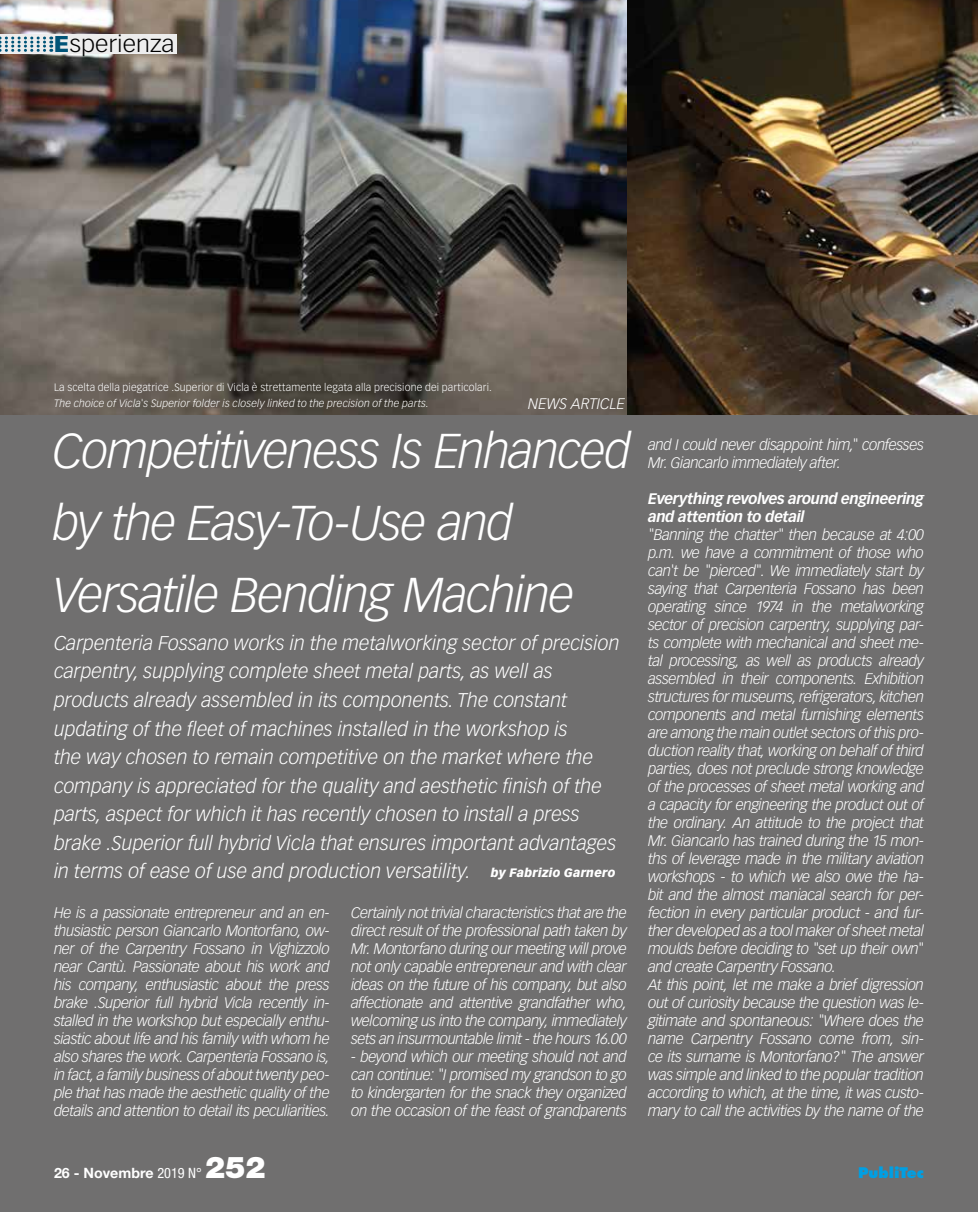
<style>
.page{position:relative;width:978px;height:1212px;background:#706f6f}
.page>*{position:absolute;margin:0;border:0;box-sizing:border-box;transform-origin:0 0}
.t1{font:italic 300 48px/72px "Vectora LH";letter-spacing:-.03em;color:#fff}
.t2{font:300 22.5px "Vectora LH";color:#000;scale:1.11 1}
.t3{font:italic 300 19.5px/28.5px "Vectora LH";color:#fff}
.t4{font:italic 300 15px/18px "Vectora LH";letter-spacing:-.03em;color:#fff;text-align:justify}
.t5{font:italic 700 15px/18px "Vectora LH";letter-spacing:-.03em;color:#fff}
.t6{font:italic 300 15px "Vectora LH";letter-spacing:.005em;color:#fff}
.t7{font:700 14.25px "Helvetica Neue";color:#fff}
.t8{font:800 14.25px "Futura";color:#009fe3}
.t9{font:300 10.5px "Vectora LH";letter-spacing:.015em;color:#fff}
.t10{font:italic 300 10.5px "Vectora LH";letter-spacing:.01em;color:#fff}
.s1{font-weight:900;color:#005478}
.s2{font-weight:900;font-size:12px}
.s3{font-weight:400;font-stretch:condensed}
.s4{font-weight:900;font-size:30px}
</style>
<div class="page">
<img style="left:0;top:0;width:978px;height:414px">
<div style="left:0;top:35px;width:176px;height:19px;background:#ededed"></div>
<svg style="left:51px;top:37px;width:1px;height:15px"></svg>
<svg style="left:0;top:37px;width:45px;height:15px"></svg>
<h2 class="t2" style="left:54px;top:31px;width:110px"><span class="s1">E</span>sperienza</h2>
<p class="t9" style="left:54px;top:381px;width:439px">La scelta della piegatrice .Superior di Vicla è strettamente legata alla precisione dei particolari.</p>
<p class="t10" style="left:54px;top:397px;width:377px">The choice of Vicla's Superior folder is closely linked to the precision of the parts.</p>
<p class="t6" style="left:528px;top:395px;width:98px">NEWS ARTICLE</p>
<h1 class="t1" style="left:53px;top:415px;width:580px">Competitiveness Is Enhanced by the Easy-To-Use and<br>Versatile Bending Machine</h1>
<p class="t3" style="left:54px;top:629px;width:567px">Carpenteria Fossano works in the metalworking sector of precision carpentry, supplying complete sheet metal parts, as well as products already assembled in its components. The constant updating of the fleet of machines installed in the workshop is<br>the way chosen to remain competitive on the market where the company is appreciated for the quality and aesthetic finish of the parts, aspect for which it has recently chosen to install a press brake .Superior full hybrid Vicla that ensures important advantages in terms of ease of use and production versatility. <span class="s2">by Fabrizio Garnero</span></p>
<p class="t4" style="left:54px;top:904px;width:277px">He is a passionate entrepreneur and an en&shy;thusiastic person Giancarlo Montorfano, ow&shy;ner of the Carpentry Fossano in Vighizzolo near Cantù. Passionate about his work and his company, enthusiastic about the press brake .Superior full hybrid Vicla recently in&shy;stalled in the workshop but especially enthu&shy;siastic about life and his family with whom he also shares the work. Carpenteria Fossano is, in fact, a family business of about twenty peo&shy;ple that has made the aesthetic quality of the details and attention to detail its peculiarities.</p>
<p class="t4" style="left:351px;top:904px;width:277px">Certainly not trivial characteristics that are the direct result of the professional path taken by Mr. Montorfano during our meeting will prove not only capable entrepreneur and with clear ideas on the future of his company, but also affectionate and attentive grandfather who, welcoming us into the company, immediately sets an insurmountable limit - the hours 16.00</p>
<p class="t4" style="left:351px;top:1048px;width:277px">- beyond which our meeting should not and can continue: "I promised my grandson to go to kindergarten for the snack they organized on the occasion of the feast of grandparents</p>
<p class="t7" style="left:54px;top:1164px;width:213px">26 - Novembre <span class="s3">2019 N°</span> <span class="s4">252</span></p>
<p class="t4" style="left:648px;top:436px;width:277px">and I could never disappoint him," confesses<br>Mr. Giancarlo immediately after.</p>
<p class="t5" style="left:648px;top:490px;width:277px">Everything revolves around engineering and attention to detail</p>
<p class="t4" style="left:648px;top:526px;width:277px;text-align:left">"Banning the chatter" then because at 4:00 p.m. we have a commitment of those who can't be "pierced". We immediately start by saying that Carpenteria Fossano has been operating since 1974 in the metalworking sector of precision carpentry, supplying par&shy;ts complete with mechanical and sheet me&shy;tal processing, as well as products already assembled in their components. Exhibition structures for museums, refrigerators, kitchen components and metal furnishing elements are among the main outlet sectors of this pro&shy;duction reality that, working on behalf of third parties, does not preclude strong knowledge of the processes of sheet metal working and a capacity for engineering the product out of the ordinary. An attitude to the project that Mr. Giancarlo has trained during the 15 mon&shy;ths of leverage made in the military aviation workshops - to which we also owe the ha&shy;bit and the almost maniacal search for per&shy;fection in every particular product - and fur&shy;ther developed as a tool maker of sheet metal moulds before deciding to "set up their own" and create Carpentry Fossano.<br>At this point, let me make a brief digression out of curiosity because the question was le&shy;gitimate and spontaneous: "Where does the name Carpentry Fossano come from, sin&shy;ce its surname is Montorfano?" The answer was simple and linked to the popular tradition according to which, at the time, it was custo&shy;mary to call the activities by the name of the</p>
<p class="t8" style="left:858px;top:1163px;width:67px">PubliTec</p>
</div>
